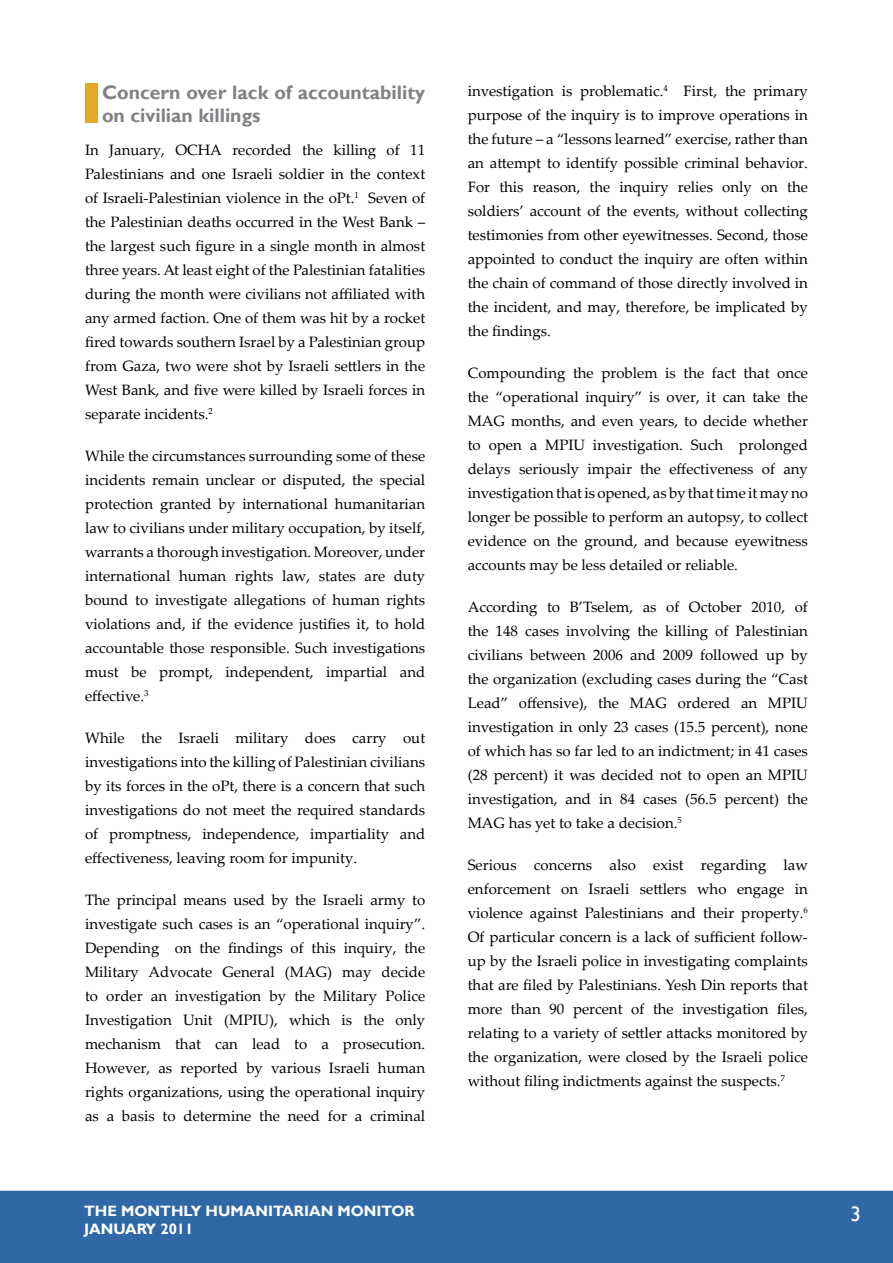
<style>
.page{position:relative;width:893px;height:1263px;background:#fff}
.page>*{position:absolute;margin:0;border:0;box-sizing:border-box;transform-origin:0 0}
.t1{font:21px "Gill Sans";color:#fff}
.t2{font:700 19.5px/23.4px "Gill Sans";color:#808285}
.t3{font:15px/24px "Palatino Linotype";color:#000;text-align:justify}
.t4{font:700 15px "Gill Sans";color:#fff}
</style>
<div class="page">
<div style="left:1px;top:1191px;width:891px;height:71px;background:#2f68a7"></div>
<div style="left:0;top:1191px;width:893px;height:72px;border:2px solid #2f68a7"></div>
<div style="left:85px;top:83px;width:12px;height:39px;background:#e3a826"></div>
<h2 class="t2" style="left:102px;top:81px;width:325px">Concern over lack of accountability on civilian killings</h2>
<p class="t3" style="left:85px;top:137px;width:342px">In January, OCHA recorded the killing of 11<br>Palestinians and one Israeli soldier in the context of Israeli-Palestinian violence in the oPt.<sup>1</sup> Seven of the Palestinian deaths occurred in the West Bank – the largest such figure in a single month in almost three years. At least eight of the Palestinian fatalities during the month were civilians not affiliated with any armed faction. One of them was hit by a rocket fired towards southern Israel by a Palestinian group from Gaza, two were shot by Israeli settlers in the West Bank, and five were killed by Israeli forces in separate incidents.<sup>2</sup></p>
<p class="t3" style="left:85px;top:443px;width:342px">While the circumstances surrounding some of these incidents remain unclear or disputed, the special protection granted by international humanitarian law to civilians under military occupation, by itself, warrants a thorough investigation. Moreover, under international human rights law, states are duty bound to investigate allegations of human rights violations and, if the evidence justifies it, to hold accountable those responsible. Such investigations must be prompt, independent, impartial and effective.<sup>3</sup></p>
<p class="t3" style="left:85px;top:725px;width:342px">While the Israeli military does carry out investigations into the killing of Palestinian civilians by its forces in the oPt, there is a concern that such investigations do not meet the required standards of promptness, independence, impartiality and effectiveness, leaving room for impunity.</p>
<p class="t3" style="left:85px;top:887px;width:342px">The principal means used by the Israeli army to investigate such cases is an “operational inquiry”.<br>Depending on the findings of this inquiry, the Military Advocate General (MAG) may decide to order an investigation by the Military Police Investigation Unit (MPIU), which is the only mechanism that can lead to a prosecution.<br>However, as reported by various Israeli human rights organizations, using the operational inquiry as a basis to determine the need for a criminal</p>
<p class="t3" style="left:468px;top:78px;width:342px">investigation is problematic.<sup>4</sup> First, the primary purpose of the inquiry is to improve operations in the future – a “lessons learned” exercise, rather than an attempt to identify possible criminal behavior.<br>For this reason, the inquiry relies only on the soldiers’ account of the events, without collecting testimonies from other eyewitnesses. Second, those appointed to conduct the inquiry are often within the chain of command of those directly involved in the incident, and may, therefore, be implicated by the findings.</p>
<p class="t3" style="left:468px;top:360px;width:342px">Compounding the problem is the fact that once the “operational inquiry” is over, it can take the MAG months, and even years, to decide whether to open a MPIU investigation. Such prolonged delays seriously impair the effectiveness of any investigation that is opened, as by that time it may no longer be possible to perform an autopsy, to collect evidence on the ground, and because eyewitness accounts may be less detailed or reliable.</p>
<p class="t3" style="left:468px;top:594px;width:342px">According to B’Tselem, as of October 2010, of the 148 cases involving the killing of Palestinian civilians between 2006 and 2009 followed up by the organization (excluding cases during the “Cast Lead” offensive), the MAG ordered an MPIU investigation in only 23 cases (15.5 percent), none of which has so far led to an indictment; in 41 cases (28 percent) it was decided not to open an MPIU investigation, and in 84 cases (56.5 percent) the MAG has yet to take a decision.<sup>5</sup></p>
<p class="t3" style="left:468px;top:852px;width:342px">Serious concerns also exist regarding law enforcement on Israeli settlers who engage in violence against Palestinians and their property.<sup>6<br></sup>Of particular concern is a lack of sufficient follow&shy;up by the Israeli police in investigating complaints that are filed by Palestinians. Yesh Din reports that more than 90 percent of the investigation files, relating to a variety of settler attacks monitored by the organization, were closed by the Israeli police without filing indictments against the suspects.<sup>7</sup></p>
<p class="t4" style="left:84px;top:1202px;width:332px">The Monthly Humanitarian Monitor</p>
<h1 class="t1" style="left:851px;top:1201px;width:12px">3</h1>
<p class="t4" style="left:84px;top:1220px;width:111px">January 2011</p>
</div>
